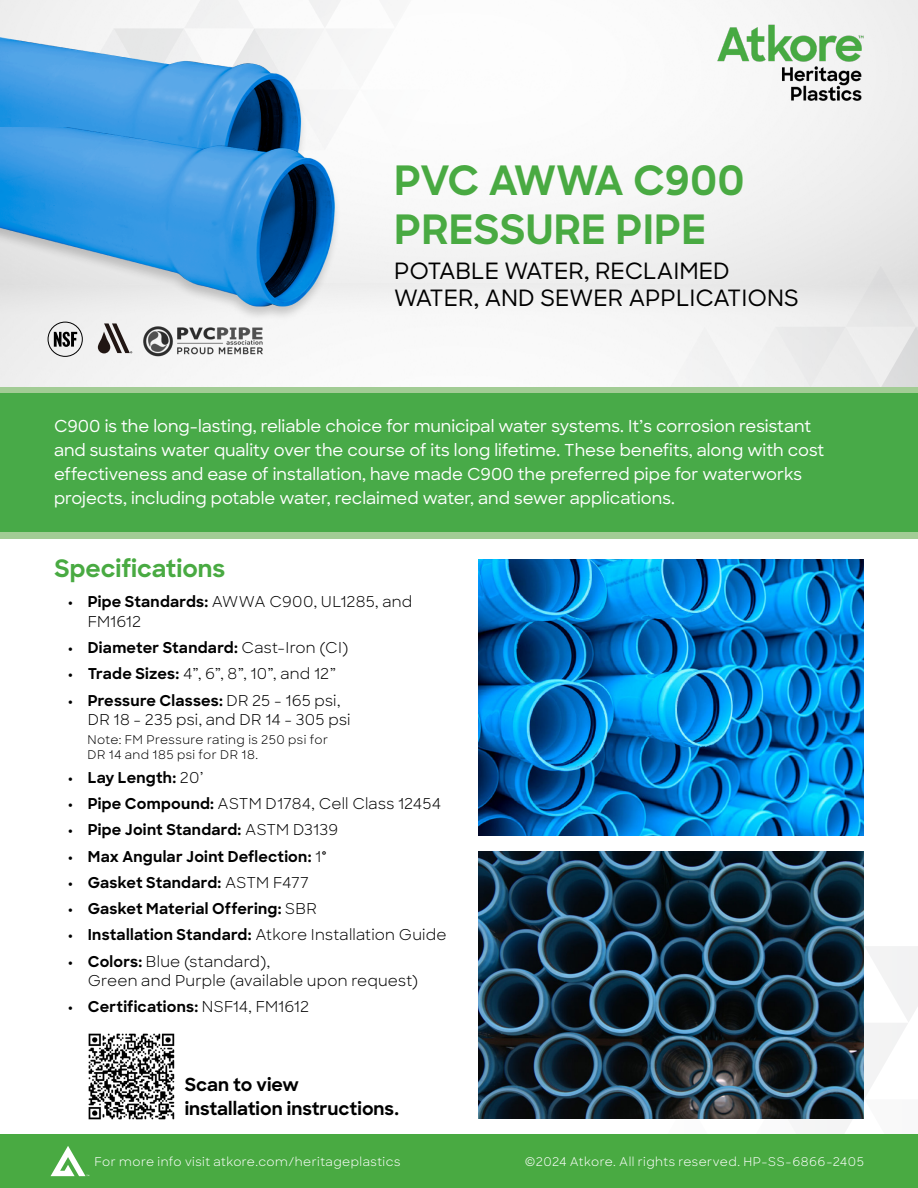
<style>
.page{position:relative;width:918px;height:1188px;background:#fff}
.page>*{position:absolute;margin:0;border:0;box-sizing:border-box;transform-origin:0 0}
.t1{font:700 40.5px/48.6px "Sharp Sans";color:#49aa42}
.t2{font:700 24px "Sharp Sans";color:#49aa42}
.t3{font:500 22.5px/27px "Sharp Sans";color:#000}
.t4{font:700 18px/24px "Sharp Sans";color:#000}
.t5{font:500 16.5px/24px "Sharp Sans";color:#fff}
.t6{font:15px/19.5px "Sharp Sans";letter-spacing:.015em;color:#000}
.t7{font:700 15px "Sharp Sans";letter-spacing:.015em;color:#000}
.t8{font:12px "Sharp Sans";letter-spacing:.035em;color:#fff}
.t9{font:12px/14.4px "Sharp Sans";letter-spacing:.035em;color:#000}
.s1{font-weight:700}
.s2{font-weight:400}
.s3{font-family:"Aktiv Grotesk Cd";font-weight:400}
</style>
<div class="page">
<div style="left:0;top:1134px;width:918px;height:54px;background:#49aa42"></div>
<svg style="left:51px;top:1146px;width:38px;height:30px"></svg>
<svg style="left:815px;top:946px;width:103px;height:188px"></svg>
<img style="left:0;top:0;width:918px;height:388px">
<svg style="left:54px;top:0;width:376px;height:150px"></svg>
<img style="left:691px;top:11px;width:200px;height:115px">
<svg style="left:670px;top:266px;width:248px;height:122px"></svg>
<div style="left:0;top:393px;width:918px;height:145px;background:#48aa48"></div>
<div style="left:0;top:388px;width:918px;height:5px;background:#a2cc95"></div>
<div style="left:0;top:532px;width:918px;height:7px;background:#a2cc95"></div>
<img style="left:88px;top:1033px;width:87px;height:87px">
<img style="left:0;top:28px;width:329px;height:98px">
<img style="left:0;top:127px;width:351px;height:199px">
<svg style="left:54px;top:332px;width:23px;height:15px"></svg>
<div style="left:48px;top:322px;width:35px;height:35px;border:1px solid #000;border-radius:50%"></div>
<img style="left:143px;top:323px;width:122px;height:35px">
<svg style="left:98px;top:323px;width:34px;height:30px"></svg>
<img style="left:478px;top:851px;width:386px;height:268px">
<img style="left:478px;top:559px;width:386px;height:276px">
<h1 class="t1" style="left:394px;top:154px;width:352px">PVC AWWA C900<br>PRESSURE PIPE</h1>
<h3 class="t3" style="left:394px;top:256px;width:406px">POTABLE WATER, RECLAIMED<br>WATER, AND SEWER APPLICATIONS</h3>
<p class="t5" style="left:54px;top:414px;width:772px">C900 is the long-lasting, reliable choice for municipal water systems. It’s corrosion resistant and sustains water quality over the course of its long lifetime. These benefits, along with cost effectiveness and ease of installation, have made C900 the preferred pipe for waterworks projects, including potable water, reclaimed water, and sewer applications.</p>
<h2 class="t2" style="left:54px;top:551px;width:173px">Specifications</h2>
<p class="t6" style="left:88px;top:592px;width:326px;text-indent:-20px"><span class="s1">• Pipe Standards:</span> AWWA C900, UL1285, and<br>FM1612</p>
<p class="t7" style="left:68px;top:637px;width:283px">• Diameter Standard: <span class="s2">Cast-Iron (CI)</span></p>
<p class="t6" style="left:68px;top:664px;width:270px"><span class="s1">• Trade Sizes:</span> 4”, 6”, 8”, 10”, and 12”</p>
<p class="t6" style="left:88px;top:690px;width:264px;text-indent:-20px"><span class="s1">• Pressure Classes:</span> DR 25 - 165 psi,<br>DR 18 - 235 psi, and DR 14 - 305 psi</p>
<p class="t9" style="left:87px;top:732px;width:242px">Note: FM Pressure rating is 250 psi for<br>DR 14 and 185 psi for DR 18.</p>
<p class="t7" style="left:68px;top:766px;width:137px">• Lay Length: <span class="s2">20’</span></p>
<p class="t6" style="left:68px;top:793px;width:375px"><span class="s1">• Pipe Compound:</span> ASTM D1784, Cell Class 12454</p>
<p class="t7" style="left:68px;top:819px;width:272px">• Pipe Joint Standard: <span class="s2">ASTM D3139</span></p>
<p class="t7" style="left:68px;top:845px;width:260px">• Max Angular Joint Deflection: <span class="s2">1</span><span class="s3">°</span></p>
<p class="t7" style="left:68px;top:871px;width:243px">• Gasket Standard: <span class="s2">ASTM F477</span></p>
<p class="t7" style="left:68px;top:898px;width:251px">• Gasket Material Offering: <span class="s2">SBR</span></p>
<p class="t6" style="left:68px;top:925px;width:381px"><span class="s1">• Installation Standard:</span> Atkore Installation Guide</p>
<p class="t6" style="left:88px;top:951px;width:332px;text-indent:-20px"><span class="s1">• Colors:</span> Blue (standard),<br>Green and Purple (available upon request)</p>
<p class="t7" style="left:68px;top:996px;width:243px">• Certifications: <span class="s2">NSF14, FM1612</span></p>
<p class="t4" style="left:185px;top:1072px;width:216px">Scan to view installation instructions.</p>
<p class="t8" style="left:94px;top:1153px;width:307px">For more info visit atkore.com/heritageplastics</p>
<p class="t8" style="left:525px;top:1152px;width:341px">©2024 Atkore. All rights reserved. HP-SS-6866-2405</p>
</div>
